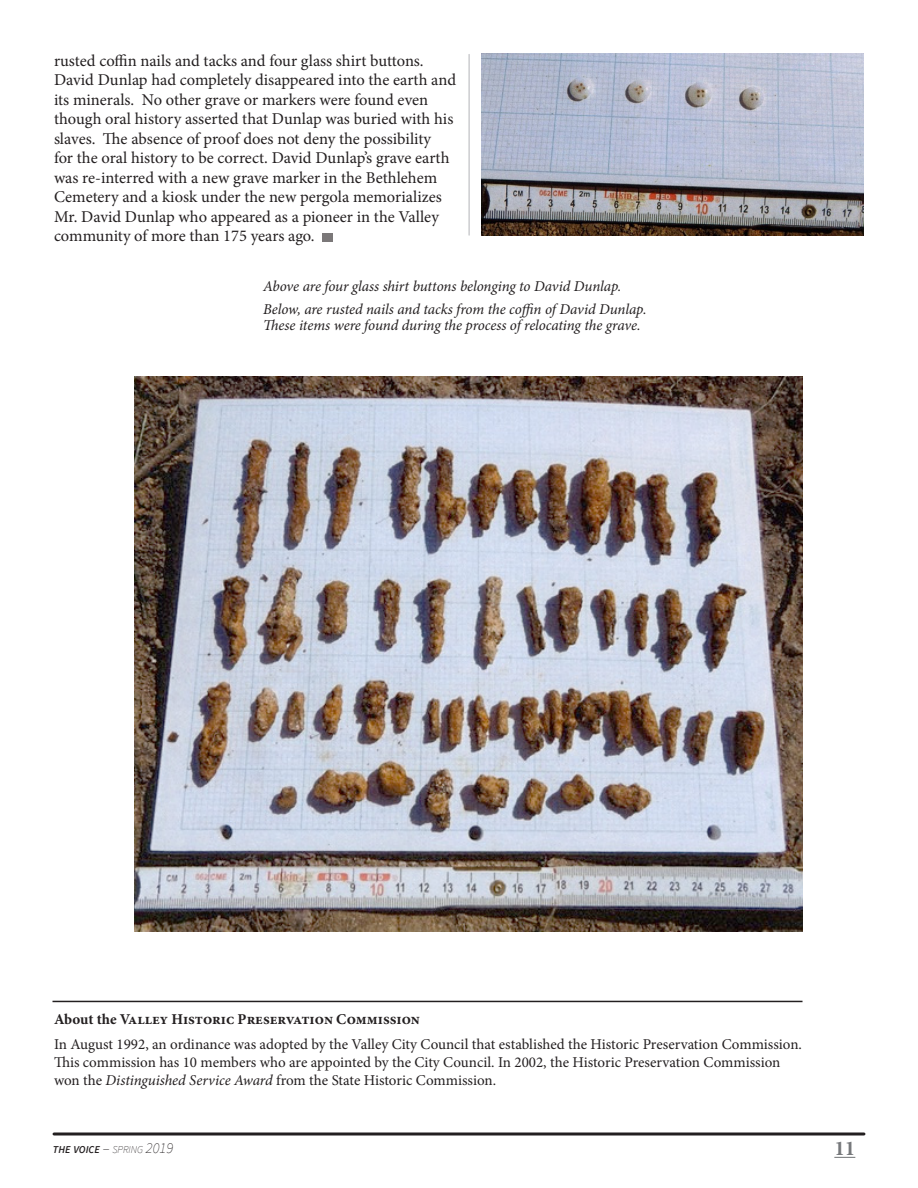
<style>
.page{position:relative;width:918px;height:1188px;background:#fff}
.page>*{position:absolute;margin:0;border:0;box-sizing:border-box;transform-origin:0 0}
.t1{font:700 21px "Minion Pro";color:#76787b}
.t2{font:16.5px/19.5px "Minion Pro";color:#231f20}
.t3{font:15px/18px "Minion Pro";color:#231f20}
.t4{font:italic 15px/16.5px "Minion Pro";letter-spacing:-.01em;color:#231f20}
.t5{font:700 15px "Minion Pro";color:#231f20}
.t6{font:italic 600 10.5px "Source Sans Pro";color:#231f20}
.s1{font-style:italic}
.s2{font-weight:200;font-size:15px}
.s3{font-weight:200}
</style>
<div class="page">
<svg style="left:834px;top:1157px;width:21px;height:1px"></svg>
<svg style="left:54px;top:1132px;width:810px;height:4px;background:#595657"></svg>
<img style="left:482px;top:54px;width:382px;height:182px">
<img style="left:135px;top:377px;width:668px;height:554px">
<div style="left:322px;top:233px;width:10px;height:8px;background:#7b7879"></div>
<hr style="left:469px;top:54px;width:1px;height:181px;background:#b2b3b7">
<hr style="left:52px;top:1001px;width:751px;height:1px;background:#231f20">
<p class="t2" style="left:54px;top:51px;width:404px">rusted coffin nails and tacks and four glass shirt buttons.<br>David Dunlap had completely disappeared into the earth and its minerals. No other grave or markers were found even though oral history asserted that Dunlap was buried with his slaves. The absence of proof does not deny the possibility<br>for the oral history to be correct. David Dunlap’s grave earth was re-interred with a new grave marker in the Bethlehem Cemetery and a kiosk under the new pergola memorializes Mr. David Dunlap who appeared as a pioneer in the Valley community of more than 175 years ago.</p>
<p class="t4" style="left:263px;top:278px;width:360px">Above are four glass shirt buttons belonging to David Dunlap.</p>
<p class="t4" style="left:263px;top:301px;width:385px">Below, are rusted nails and tacks from the coffin of David Dunlap.<br>These items were found during the process of relocating the grave.</p>
<p class="t5" style="left:54px;top:1008px;width:367px">About the Valley Historic Preservation Commission</p>
<p class="t3" style="left:54px;top:1035px;width:749px">In August 1992, an ordinance was adopted by the Valley City Council that established the Historic Preservation Commission.<br>This commission has 10 members who are appointed by the City Council. In 2002, the Historic Preservation Commission won the <span class="s1">Distinguished Service Award</span> from the State Historic Commission.</p>
<p class="t6" style="left:53px;top:1143px;width:122px">THE VOICE <span class="s2">–</span> <span class="s3">SPRING</span> <span class="s2">2019</span></p>
<p class="t1" style="left:834px;top:1134px;width:22px">11</p>
</div>
